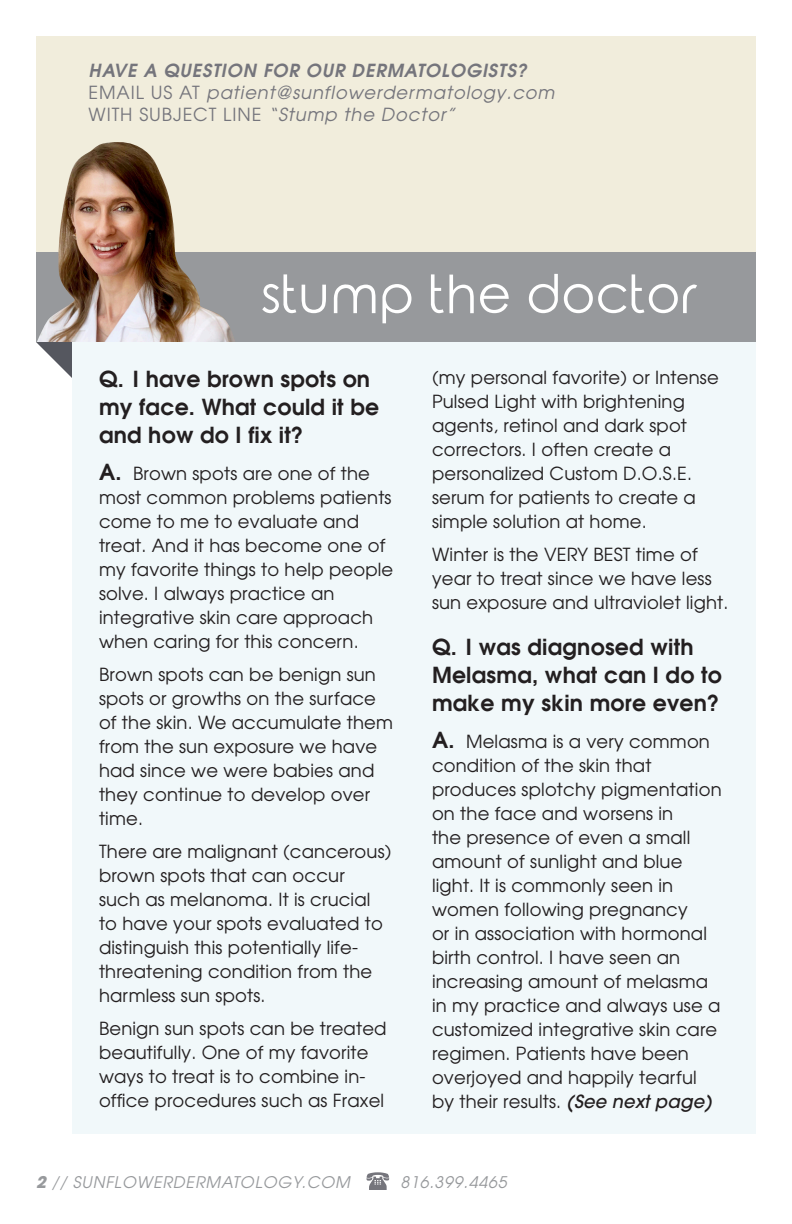
<style>
.page{position:relative;width:792px;height:1224px;background:#fff}
.page>*{position:absolute;margin:0;border:0;box-sizing:border-box;transform-origin:0 0}
.t1{font:52px "Rounded Elegance";color:#fff}
.t2{font:600 22px/28px "Avant Garde";letter-spacing:.01em;color:#231f20}
.t3{font:18px/24px "Avant Garde";letter-spacing:.01em;color:#231f20}
.t4{font:italic 18px/22px "Avant Garde";letter-spacing:.05em;color:#75757c}
.t5{font:italic 16px "Avant Garde";letter-spacing:.05em;color:#97999c}
.s1{font-weight:600}
.s2{font-style:normal}
.s3{font-weight:600;font-size:22px}
.s4{font-weight:500;font-style:italic}
.s5{font-weight:700}
</style>
<div class="page">
<div style="left:36px;top:36px;width:720px;height:225px;background:#f1eddc"></div>
<div style="left:72px;top:333px;width:684px;height:801px;background:#f1f8fa"></div>
<div style="left:36px;top:252px;width:720px;height:90px;background:#97999c"></div>
<img style="left:37px;top:142px;width:198px;height:200px">
<svg style="left:36px;top:342px;width:36px;height:36px"></svg>
<svg style="left:367px;top:1172px;width:22px;height:18px"></svg>
<p class="t4" style="left:89px;top:60px;width:467px"><span class="s1">HAVE A QUESTION FOR OUR DERMATOLOGISTS?<br></span><span class="s2">EMAIL US AT</span> patient@sunflowerdermatology.com<br><span class="s2">WITH SUBJECT LINE</span> “Stump the Doctor”</p>
<p class="t1" style="left:261px;top:265px;width:437px">stump the doctor</p>
<p class="t2" style="left:99px;top:364px;width:282px">Q. I have brown spots on my face. What could it be and how do I fix it?</p>
<p class="t3" style="left:99px;top:461px;width:296px"><span class="s3">A.</span> Brown spots are one of the most common problems patients come to me to evaluate and treat. And it has become one of my favorite things to help people solve. I always practice an integrative skin care approach when caring for this concern.</p>
<p class="t3" style="left:99px;top:662px;width:295px">Brown spots can be benign sun spots or growths on the surface of the skin. We accumulate them from the sun exposure we have had since we were babies and they continue to develop over time.</p>
<p class="t3" style="left:99px;top:839px;width:294px">There are malignant (cancerous) brown spots that can occur<br>such as melanoma. It is crucial to have your spots evaluated to distinguish this potentially life&shy;threatening condition from the harmless sun spots.</p>
<p class="t3" style="left:99px;top:1016px;width:289px">Benign sun spots can be treated beautifully. One of my favorite ways to treat is to combine in&shy;office procedures such as Fraxel</p>
<p class="t3" style="left:432px;top:365px;width:288px">(my personal favorite) or Intense<br>Pulsed Light with brightening agents, retinol and dark spot correctors. I often create a personalized Custom D.O.S.E. serum for patients to create a simple solution at home.</p>
<p class="t3" style="left:432px;top:542px;width:298px">Winter is the VERY BEST time of year to treat since we have less sun exposure and ultraviolet light.</p>
<p class="t2" style="left:432px;top:632px;width:291px">Q. I was diagnosed with<br>Melasma, what can I do to make my skin more even?</p>
<p class="t3" style="left:432px;top:729px;width:291px"><span class="s3">A.</span> Melasma is a very common condition of the skin that produces splotchy pigmentation on the face and worsens in<br>the presence of even a small amount of sunlight and blue light. It is commonly seen in women following pregnancy<br>or in association with hormonal birth control. I have seen an increasing amount of melasma in my practice and always use a customized integrative skin care regimen. Patients have been overjoyed and happily tearful by their results. <span class="s4">(See next page)</span></p>
<p class="t5" style="left:36px;top:1172px;width:316px"><span class="s5">2</span> // SUNFLOWERDERMATOLOGY.COM</p>
<p class="t5" style="left:400px;top:1172px;width:108px">816.399.4465</p>
</div>
